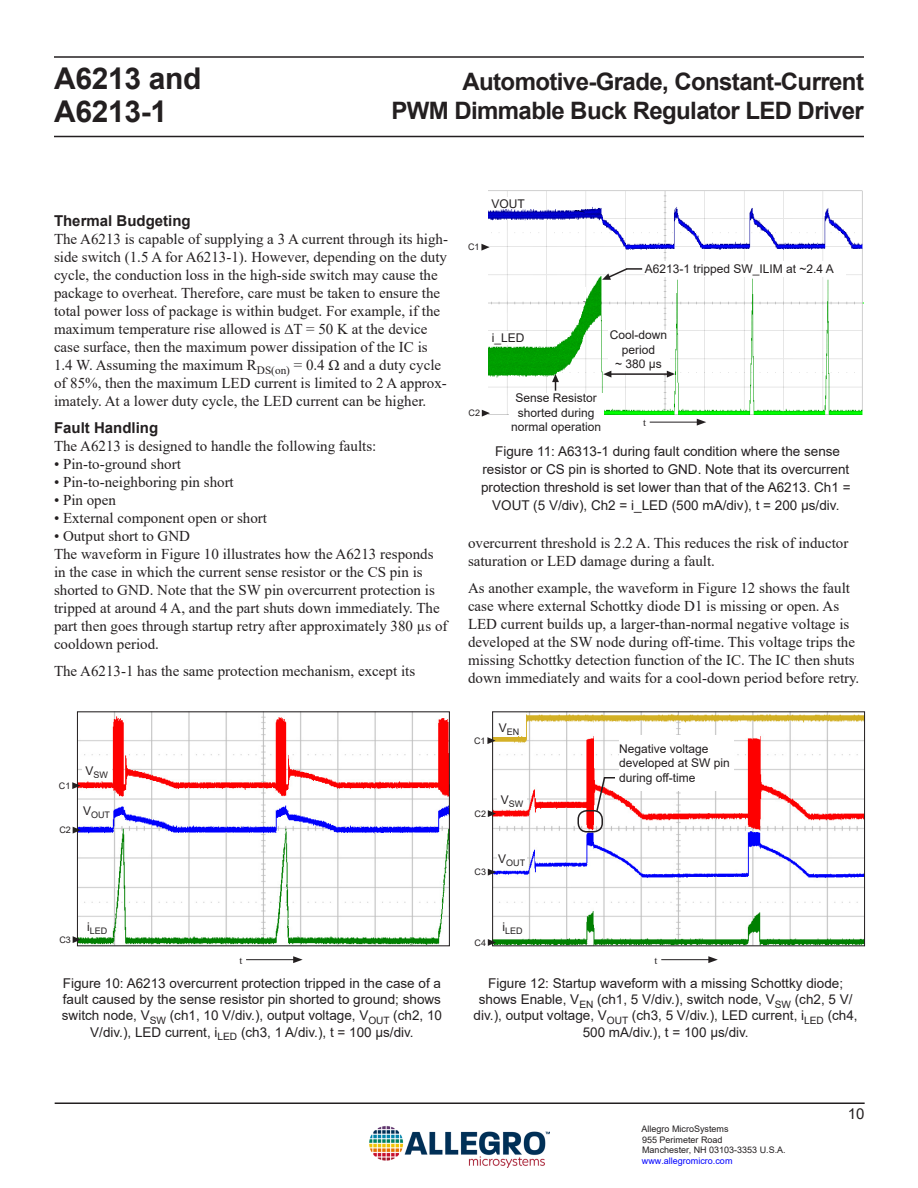
<style>
.page{position:relative;width:918px;height:1188px;background:#fff}
.page>*{position:absolute;margin:0;border:0;box-sizing:border-box;transform-origin:0 0}
.t1{font:700 30px/33px "Arial";letter-spacing:-.01em;color:#231f20}
.t2{font:700 24px/28.8px "Arial";letter-spacing:-.025em;color:#231f20;text-align:right}
.Normal_-_Follow_Page{font:15px/18px "Times New Roman";color:#231f20}
.List_Bullet_Dot{font:15px "Times New Roman";color:#231f20}
.Front-Heading1_Conti{font:700 15px "Arial";color:#231f20}
.t3{font:15px "Arial";color:#231f20}
.Front-Caption{font:13.5px/16.2px "Arial";color:#231f20;text-align:center}
.Front-DescriptionFir{font:13.5px/18px "Arial";color:#231f20;text-align:center}
.Front-Caption-2{font:12px/14.4px "Arial";color:#231f20}
.t4{font:10.5px "Times New Roman";color:#231f20}
.Front-Caption-3{font:9px/10.8px "Arial";color:#231f20}
.t5{font:9px "Arial";color:#00f}
.s1{font-family:"Arial"}
</style>
<div class="page">
<hr style="left:55px;top:1102px;width:810px;height:2px;background:#231f20">
<hr style="left:54px;top:136px;width:810px;height:1px;background:#231f20">
<hr style="left:54px;top:56px;width:810px;height:2px;background:#231f20">
<img style="left:370px;top:1126px;width:180px;height:42px">
<img style="left:79px;top:714px;width:368px;height:230px">
<hr style="left:246px;top:959px;width:50px;height:1px;background:#231f20">
<svg style="left:293px;top:956px;width:10px;height:7px"></svg>
<svg style="left:72px;top:782px;width:8px;height:7px"></svg>
<svg style="left:73px;top:936px;width:8px;height:7px"></svg>
<svg style="left:73px;top:827px;width:8px;height:7px"></svg>
<div style="left:82px;top:764px;width:29px;height:14px;background:#fff"></div>
<div style="left:82px;top:804px;width:29px;height:13px;background:#fff"></div>
<div style="left:83px;top:919px;width:28px;height:14px;background:#fff"></div>
<img style="left:489px;top:190px;width:375px;height:225px">
<img style="left:495px;top:714px;width:368px;height:230px">
<hr style="left:661px;top:959px;width:50px;height:1px;background:#231f20">
<svg style="left:708px;top:956px;width:10px;height:7px"></svg>
<svg style="left:487px;top:737px;width:9px;height:7px"></svg>
<svg style="left:488px;top:869px;width:8px;height:7px"></svg>
<svg style="left:488px;top:939px;width:8px;height:7px"></svg>
<svg style="left:488px;top:810px;width:8px;height:7px"></svg>
<div style="left:497px;top:793px;width:30px;height:13px;background:#fff"></div>
<div style="left:494px;top:721px;width:30px;height:13px;background:#fff"></div>
<div style="left:619px;top:735px;width:115px;height:55px;background:#fff"></div>
<div style="left:497px;top:853px;width:30px;height:12px;background:#fff"></div>
<div style="left:498px;top:919px;width:29px;height:14px;background:#fff"></div>
<div style="left:577px;top:810px;width:26px;height:22px;border:2px solid #231f20;border-radius:9px"></div>
<svg style="left:595px;top:776px;width:21px;height:37px"></svg>
<div style="left:645px;top:262px;width:201px;height:15px;background:#fff"></div>
<div style="left:608px;top:331px;width:61px;height:42px;background:#fff"></div>
<hr style="left:608px;top:373px;width:62px;height:2px;background:#231f20">
<div style="left:487px;top:331px;width:42px;height:14px;background:#fff"></div>
<div style="left:487px;top:197px;width:42px;height:12px;background:#fff"></div>
<div style="left:509px;top:394px;width:94px;height:38px;background:#fff"></div>
<svg style="left:481px;top:244px;width:9px;height:7px"></svg>
<svg style="left:482px;top:410px;width:8px;height:7px"></svg>
<svg style="left:602px;top:267px;width:40px;height:13px"></svg>
<svg style="left:603px;top:371px;width:8px;height:7px"></svg>
<svg style="left:667px;top:371px;width:8px;height:7px"></svg>
<svg style="left:552px;top:374px;width:7px;height:17px"></svg>
<hr style="left:650px;top:422px;width:49px;height:1px;background:#231f20">
<svg style="left:697px;top:419px;width:9px;height:7px"></svg>
<div style="left:566px;top:201px;width:14px;height:9px;background:#fff"></div>
<div style="left:562px;top:287px;width:24px;height:13px;background:#fff"></div>
<h1 class="t1" style="left:54px;top:62px;width:149px">A6213 and<br>A6213-1</h1>
<h2 class="t2" style="left:391px;top:68px;width:474px">Automotive-Grade, Constant-Current<br>PWM Dimmable Buck Regulator LED Driver</h2>
<p class="Front-Caption-2" style="left:492px;top:196px;width:35px">VOUT</p>
<p class="Front-Heading1_Conti" style="left:54px;top:210px;width:138px">Thermal Budgeting</p>
<p class="Normal_-_Follow_Page" style="left:54px;top:230px;width:396px">The A6213 is capable of supplying a 3 A current through its high&shy;side switch (1.5 A for A6213-1). However, depending on the duty cycle, the conduction loss in the high-side switch may cause the package to overheat. Therefore, care must be taken to ensure the total power loss of package is within budget. For example, if the maximum temperature rise allowed is <span class="s1">∆</span>T = 50 K at the device case surface, then the maximum power dissipation of the IC is 1.4 W. Assuming the maximum R<sub>DS(on)</sub> = 0.4 Ω and a duty cycle of 85%, then the maximum LED current is limited to 2 A approx&shy;imately. At a lower duty cycle, the LED current can be higher.</p>
<p class="Front-Heading1_Conti" style="left:54px;top:417px;width:106px">Fault Handling</p>
<p class="Normal_-_Follow_Page" style="left:54px;top:437px;width:324px">The A6213 is designed to handle the following faults:</p>
<p class="List_Bullet_Dot" style="left:54px;top:454px;width:128px">• Pin-to-ground short</p>
<p class="List_Bullet_Dot" style="left:54px;top:472px;width:181px">• Pin-to-neighboring pin short</p>
<p class="List_Bullet_Dot" style="left:54px;top:490px;width:63px">• Pin open</p>
<p class="List_Bullet_Dot" style="left:54px;top:508px;width:215px">• External component open or short</p>
<p class="List_Bullet_Dot" style="left:54px;top:526px;width:138px">• Output short to GND</p>
<p class="Normal_-_Follow_Page" style="left:54px;top:545px;width:395px">The waveform in Figure 10 illustrates how the A6213 responds in the case in which the current sense resistor or the CS pin is shorted to GND. Note that the SW pin overcurrent protection is tripped at around 4 A, and the part shuts down immediately. The part then goes through startup retry after approximately 380 µs of cooldown period.</p>
<p class="Normal_-_Follow_Page" style="left:54px;top:662px;width:363px">The A6213-1 has the same protection mechanism, except its</p>
<p class="Front-Caption-3" style="left:59px;top:780px;width:13px">C1</p>
<p class="Front-Caption-3" style="left:59px;top:825px;width:13px">C2</p>
<p class="Front-Caption-3" style="left:86px;top:770px;width:24px"><sup>V</sup>SW</p>
<p class="Front-Caption-3" style="left:83px;top:809px;width:29px"><sup>V</sup>OUT</p>
<p class="Front-Caption-3" style="left:59px;top:934px;width:13px">C3</p>
<p class="Front-Caption-3" style="left:87px;top:925px;width:22px"><sup>i</sup>LED</p>
<p class="t4" style="left:239px;top:953px;width:4px">t</p>
<p class="Front-Caption-3" style="left:468px;top:242px;width:13px">C1</p>
<p class="Front-Caption-2" style="left:645px;top:262px;width:191px">A6213-1 tripped SW_ILIM at ~2.4 A</p>
<p class="Front-Caption-3" style="left:469px;top:408px;width:13px">C2</p>
<p class="Front-Caption-2" style="left:492px;top:331px;width:34px">i_LED</p>
<p class="Front-Caption-2" style="left:511px;top:391px;width:92px;text-align:center">Sense Resistor shorted during normal operation</p>
<p class="Front-Caption-2" style="left:610px;top:328px;width:59px">Cool-down</p>
<p class="Front-Caption-2" style="left:622px;top:342px;width:35px">period</p>
<p class="Front-Caption-2" style="left:615px;top:357px;width:48px">~ 380 µs</p>
<p class="t4" style="left:643px;top:415px;width:4px">t</p>
<p class="Front-DescriptionFir" style="left:481px;top:442px;width:371px">Figure 11: A6313-1 during fault condition where the sense resistor or CS pin is shorted to GND. Note that its overcurrent protection threshold is set lower than that of the A6213. Ch1 = VOUT (5 V/div), Ch2 = i_LED (500 mA/div), t = 200 µs/div.</p>
<p class="Normal_-_Follow_Page" style="left:468px;top:534px;width:382px">overcurrent threshold is 2.2 A. This reduces the risk of inductor saturation or LED damage during a fault.</p>
<p class="Normal_-_Follow_Page" style="left:468px;top:579px;width:393px">As another example, the waveform in Figure 12 shows the fault case where external Schottky diode D1 is missing or open. As LED current builds up, a larger-than-normal negative voltage is developed at the SW node during off-time. This voltage trips the missing Schottky detection function of the IC. The IC then shuts down immediately and waits for a cool-down period before retry.</p>
<p class="Front-Caption-3" style="left:474px;top:735px;width:13px">C1</p>
<p class="Front-Caption-3" style="left:499px;top:726px;width:22px"><sup>V</sup>EN</p>
<p class="Front-Caption-3" style="left:475px;top:808px;width:13px">C2</p>
<p class="Front-Caption-3" style="left:501px;top:798px;width:24px"><sup>V</sup>SW</p>
<p class="Front-Caption-3" style="left:475px;top:867px;width:13px">C3</p>
<p class="Front-Caption-3" style="left:498px;top:858px;width:29px"><sup>V</sup>OUT</p>
<p class="Front-Caption-3" style="left:475px;top:937px;width:13px">C4</p>
<p class="Front-Caption-3" style="left:502px;top:925px;width:22px"><sup>i</sup>LED</p>
<p class="Front-Caption-2" style="left:619px;top:741px;width:112px">Negative voltage developed at SW pin during off-time</p>
<p class="t4" style="left:655px;top:953px;width:4px">t</p>
<p class="Front-Caption" style="left:62px;top:975px;width:382px">Figure 10: A6213 overcurrent protection tripped in the case of a fault caused by the sense resistor pin shorted to ground; shows switch node, V<sub>SW</sub> (ch1, 10 V/div.), output voltage, V<sub>OUT</sub> (ch2, 10<br>V/div.), LED current, i<sub>LED</sub> (ch3, 1 A/div.), t = 100 µs/div.</p>
<p class="Front-Caption" style="left:474px;top:975px;width:386px">Figure 12: Startup waveform with a missing Schottky diode; shows Enable, V<sub>EN</sub> (ch1, 5 V/div.), switch node, V<sub>SW</sub> (ch2, 5 V/ div.), output voltage, V<sub>OUT</sub> (ch3, 5 V/div.), LED current, i<sub>LED</sub> (ch4, 500 mA/div.), t = 100 µs/div.</p>
<p class="Front-Caption-3" style="left:642px;top:1123px;width:146px">Allegro MicroSystems<br>955 Perimeter Road<br>Manchester, NH 03103-3353 U.S.A.</p>
<p class="t5" style="left:642px;top:1155px;width:92px">www.allegromicro.com</p>
<p class="t3" style="left:848px;top:1103px;width:18px">10</p>
</div>
